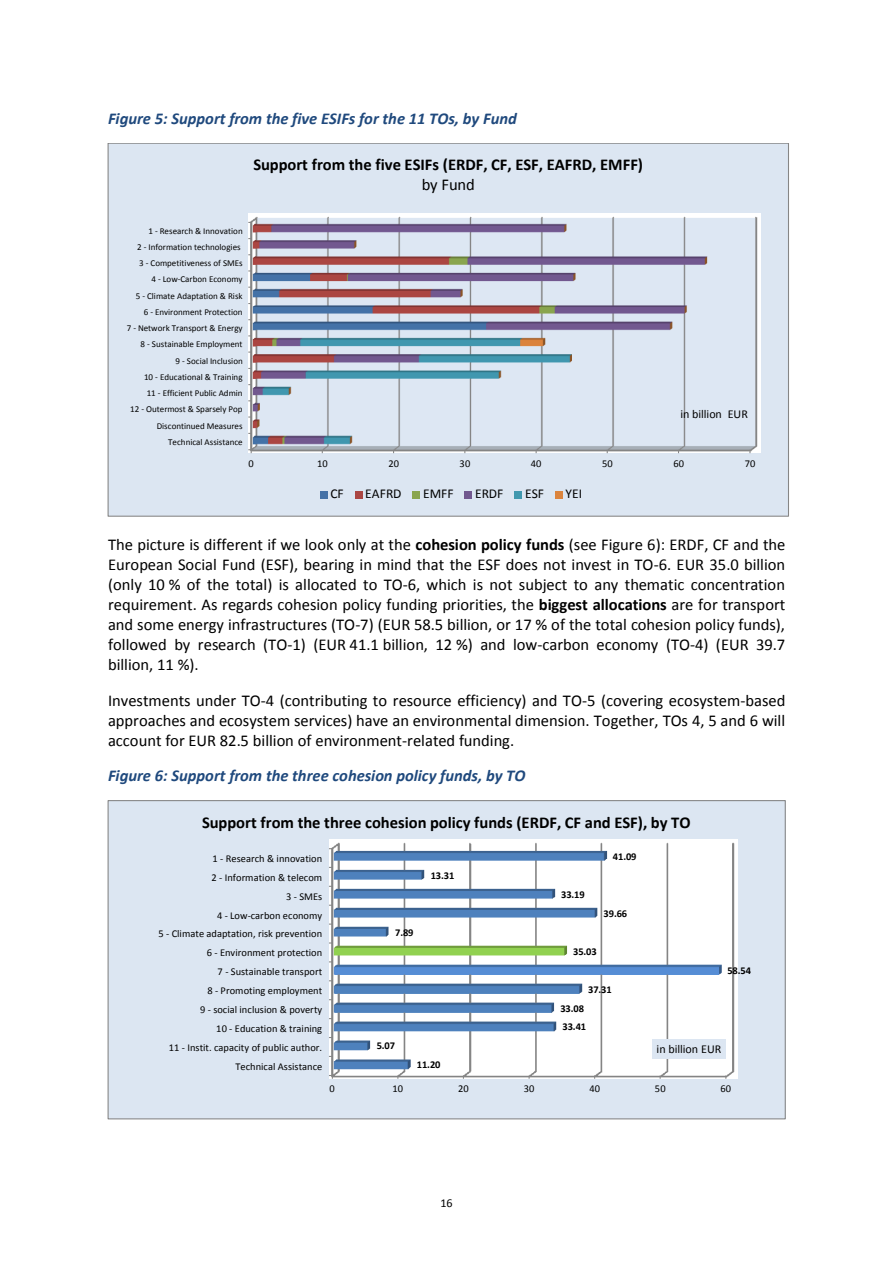
<style>
.page{position:relative;width:893px;height:1263px;background:#fff}
.page>*{position:absolute;margin:0;border:0;box-sizing:border-box;transform-origin:0 0}
.t1{font:16.5px/20.1px "Calibri";color:#000;text-align:justify}
.t2{font:700 16.5px/20.1px "Calibri";color:#000;text-align:center}
.t3{font:italic 700 16.5px "Calibri";color:#1f497d}
.t4{font:13.5px "Calibri";color:#000}
.t5{font:12px "Calibri";letter-spacing:-.005em;color:#000}
.t6{font:10.5px "Calibri";letter-spacing:.005em;color:#000}
.t7{font:700 10.5px "Calibri";letter-spacing:-.005em;color:#000}
.t8{font:9px "Calibri";color:#000}
.s1{font-weight:400}
.s2{font-weight:700}
</style>
<div class="page">
<div style="left:108px;top:143px;width:680px;height:373px;background:#dce6f2"></div>
<img style="left:248px;top:213px;width:513px;height:240px">
<svg style="left:248px;top:449px;width:4px;height:4px"></svg>
<div style="left:320px;top:491px;width:7px;height:7px;background:#4572a7"></div>
<div style="left:355px;top:491px;width:7px;height:7px;background:#aa4643"></div>
<div style="left:412px;top:491px;width:8px;height:7px;background:#89a54e"></div>
<div style="left:464px;top:491px;width:8px;height:7px;background:#71588f"></div>
<div style="left:515px;top:491px;width:7px;height:7px;background:#4198af"></div>
<div style="left:555px;top:491px;width:7px;height:7px;background:#db843d"></div>
<div style="left:108px;top:801px;width:677px;height:318px;background:#dce6f2"></div>
<img style="left:329px;top:839px;width:408px;height:239px">
<svg style="left:329px;top:1075px;width:4px;height:4px"></svg>
<div style="left:652px;top:1039px;width:74px;height:19px;background:#dce6f2"></div>
<p class="t3" style="left:108px;top:111px;width:410px">Figure 5: Support from the five ESIFs for the 11 TOs, by Fund</p>
<p class="t2" style="left:253px;top:156px;width:391px">Support from the five ESIFs (ERDF, CF, ESF, EAFRD, EMFF) <span class="s1">by Fund</span></p>
<p class="t8" style="left:148px;top:227px;width:96px">1 - Research &amp; Innovation</p>
<p class="t8" style="left:137px;top:243px;width:105px">2 - Information technologies</p>
<p class="t8" style="left:139px;top:259px;width:105px">3 - Competitiveness of SMEs</p>
<p class="t8" style="left:151px;top:276px;width:93px">4 - Low-Carbon Economy</p>
<p class="t8" style="left:136px;top:292px;width:108px">5 - Climate Adaptation &amp; Risk</p>
<p class="t8" style="left:144px;top:308px;width:100px">6 - Environment Protection</p>
<p class="t8" style="left:127px;top:324px;width:117px">7 - Network Transport &amp; Energy</p>
<p class="t8" style="left:141px;top:340px;width:103px">8 - Sustainable Employment</p>
<p class="t8" style="left:176px;top:357px;width:69px">9 - Social Inclusion</p>
<p class="t8" style="left:144px;top:373px;width:100px">10 - Educational &amp; Training</p>
<p class="t8" style="left:147px;top:389px;width:97px">11 - Efficient Public Admin</p>
<p class="t8" style="left:130px;top:405px;width:114px">12 - Outermost &amp; Sparsely Pop</p>
<p class="t8" style="left:157px;top:422px;width:87px">Discontinued Measures</p>
<p class="t8" style="left:168px;top:438px;width:76px">Technical Assistance</p>
<p class="t5" style="left:681px;top:409px;width:69px">in billion EUR</p>
<p class="t6" style="left:249px;top:459px;width:7px">0</p>
<p class="t6" style="left:317px;top:459px;width:12px">10</p>
<p class="t6" style="left:388px;top:459px;width:12px">20</p>
<p class="t6" style="left:460px;top:459px;width:12px">30</p>
<p class="t6" style="left:531px;top:459px;width:12px">40</p>
<p class="t6" style="left:602px;top:459px;width:12px">50</p>
<p class="t6" style="left:673px;top:459px;width:12px">60</p>
<p class="t6" style="left:745px;top:459px;width:12px">70</p>
<p class="t4" style="left:330px;top:488px;width:15px">CF</p>
<p class="t4" style="left:365px;top:488px;width:38px">EAFRD</p>
<p class="t4" style="left:423px;top:488px;width:32px">EMFF</p>
<p class="t4" style="left:475px;top:488px;width:30px">ERDF</p>
<p class="t4" style="left:525px;top:488px;width:20px">ESF</p>
<p class="t4" style="left:566px;top:488px;width:18px">YEI</p>
<p class="t1" style="left:108px;top:535px;width:679px">The picture is different if we look only at the <span class="s2">cohesion policy funds</span> (see Figure 6): ERDF, CF and the European Social Fund (ESF), bearing in mind that the ESF does not invest in TO-6. EUR 35.0 billion (only 10 % of the total) is allocated to TO-6, which is not subject to any thematic concentration requirement. As regards cohesion policy funding priorities, the <span class="s2">biggest allocations</span> are for transport and some energy infrastructures (TO-7) (EUR 58.5 billion, or 17 % of the total cohesion policy funds), followed by research (TO-1) (EUR 41.1 billion, 12 %) and low-carbon economy (TO-4) (EUR 39.7 billion, 11 %).</p>
<p class="t1" style="left:108px;top:691px;width:679px">Investments under TO-4 (contributing to resource efficiency) and TO-5 (covering ecosystem-based approaches and ecosystem services) have an environmental dimension. Together, TOs 4, 5 and 6 will account for EUR 82.5 billion of environment-related funding.</p>
<p class="t3" style="left:108px;top:769px;width:419px">Figure 6: Support from the three cohesion policy funds, by TO</p>
<p class="t2" style="left:202px;top:813px;width:490px">Support from the three cohesion policy funds (ERDF, CF and ESF), by TO</p>
<p class="t6" style="left:213px;top:854px;width:111px">1 - Research &amp; innovation</p>
<p class="t7" style="left:613px;top:852px;width:25px">41.09</p>
<p class="t6" style="left:212px;top:873px;width:112px">2 - Information &amp; telecom</p>
<p class="t7" style="left:431px;top:871px;width:25px">13.31</p>
<p class="t6" style="left:286px;top:892px;width:38px">3 - SMEs</p>
<p class="t7" style="left:561px;top:890px;width:25px">33.19</p>
<p class="t6" style="left:217px;top:911px;width:107px">4 - Low-carbon economy</p>
<p class="t7" style="left:604px;top:909px;width:25px">39.66</p>
<p class="t6" style="left:158px;top:929px;width:165px">5 - Climate adaptation, risk prevention</p>
<p class="t7" style="left:395px;top:928px;width:20px">7.89</p>
<p class="t6" style="left:207px;top:948px;width:117px">6 - Environment protection</p>
<p class="t7" style="left:573px;top:947px;width:25px">35.03</p>
<p class="t6" style="left:218px;top:967px;width:106px">7 - Sustainable transport</p>
<p class="t7" style="left:727px;top:966px;width:25px">58.54</p>
<p class="t6" style="left:207px;top:986px;width:116px">8 - Promoting employment</p>
<p class="t7" style="left:588px;top:985px;width:25px">37.31</p>
<p class="t6" style="left:200px;top:1005px;width:124px">9 - social inclusion &amp; poverty</p>
<p class="t7" style="left:560px;top:1004px;width:25px">33.08</p>
<p class="t6" style="left:216px;top:1024px;width:107px">10 - Education &amp; training</p>
<p class="t7" style="left:563px;top:1023px;width:25px">33.41</p>
<p class="t6" style="left:169px;top:1043px;width:155px">11 - Instit. capacity of public author.</p>
<p class="t7" style="left:377px;top:1041px;width:20px">5.07</p>
<p class="t5" style="left:657px;top:1044px;width:66px">in billion EUR</p>
<p class="t6" style="left:235px;top:1062px;width:88px">Technical Assistance</p>
<p class="t7" style="left:417px;top:1060px;width:25px">11.20</p>
<p class="t6" style="left:330px;top:1084px;width:7px">0</p>
<p class="t6" style="left:393px;top:1084px;width:12px">10</p>
<p class="t6" style="left:458px;top:1084px;width:12px">20</p>
<p class="t6" style="left:524px;top:1084px;width:12px">30</p>
<p class="t6" style="left:589px;top:1084px;width:12px">40</p>
<p class="t6" style="left:655px;top:1084px;width:12px">50</p>
<p class="t6" style="left:721px;top:1084px;width:12px">60</p>
<p class="t5" style="left:440px;top:1198px;width:14px">16</p>
</div>
